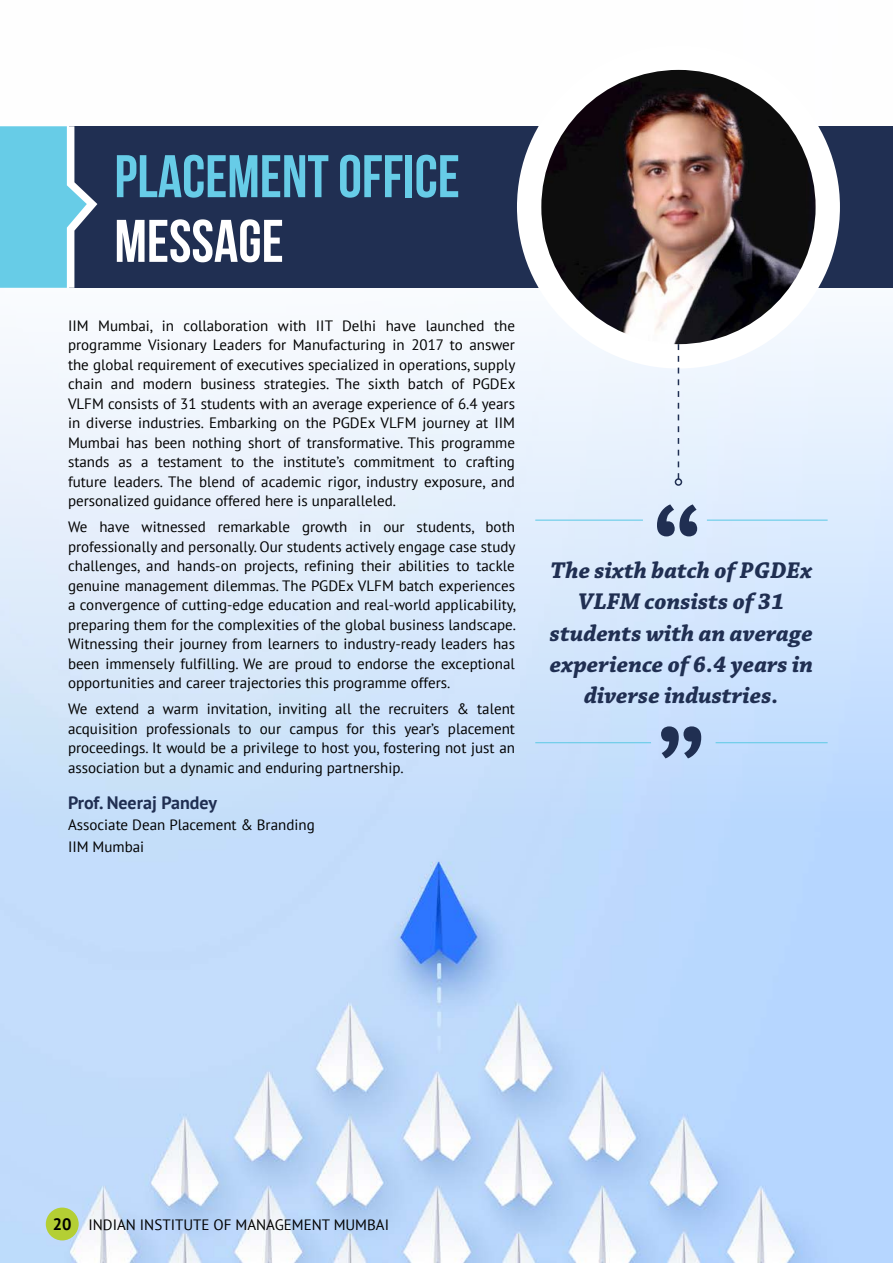
<style>
.page{position:relative;width:893px;height:1263px;background:#fff}
.page>*{position:absolute;margin:0;border:0;box-sizing:border-box;transform-origin:0 0}
.t1{font:700 60px "Bebas Neue";color:#67cce7}
.t2{font:700 60px "Bebas Neue";color:#fff}
.t3{font:italic 700 24px/31.2px "Chaparral Pro";color:#202f52;text-align:center}
.t4{font:700 18px "PT Sans";color:#202f52}
.t5{font:15px/19.5px "PT Sans";color:#000;text-align:justify}
.s1{font-weight:700;font-size:16.5px}
</style>
<div class="page">
<img style="left:0;top:313px;width:893px;height:950px">
<div style="left:70px;top:126px;width:823px;height:162px;background:#202f52"></div>
<svg style="left:0;top:126px;width:97px;height:162px"></svg>
<div style="left:517px;top:46px;width:323px;height:322px;background:#fff;border-radius:50%"></div>
<img style="left:541px;top:70px;width:275px;height:274px;border-radius:137px">
<svg style="left:678px;top:344px;width:1px;height:134px"></svg>
<div style="left:675px;top:478px;width:7px;height:8px;border:2px solid #202f52;border-radius:50%"></div>
<svg style="left:657px;top:504px;width:40px;height:32px"></svg>
<hr style="left:535px;top:520px;width:108px;height:1px;background:#67cce7">
<hr style="left:707px;top:520px;width:121px;height:1px;background:#67cce7">
<svg style="left:661px;top:726px;width:40px;height:32px"></svg>
<hr style="left:716px;top:742px;width:112px;height:1px;background:#67cce7">
<hr style="left:535px;top:742px;width:116px;height:1px;background:#67cce7">
<div style="left:46px;top:1207px;width:33px;height:33px;background:#b4cf34;border-radius:50%"></div>
<h1 class="t1" style="left:114px;top:144px;width:347px">PLACEMENT OFFICE</h1>
<h1 class="t2" style="left:114px;top:208px;width:171px">MESSAGE</h1>
<p class="t5" style="left:68px;top:315px;width:449px">IIM Mumbai, in collaboration with IIT Delhi have launched the programme Visionary Leaders for Manufacturing in 2017 to answer the global requirement of executives specialized in operations, supply chain and modern business strategies. The sixth batch of PGDEx VLFM consists of 31 students with an average experience of 6.4 years in diverse industries. Embarking on the PGDEx VLFM journey at IIM Mumbai has been nothing short of transformative. This programme stands as a testament to the institute’s commitment to crafting future leaders. The blend of academic rigor, industry exposure, and personalized guidance offered here is unparalleled.</p>
<p class="t5" style="left:68px;top:517px;width:450px">We have witnessed remarkable growth in our students, both professionally and personally. Our students actively engage case study challenges, and hands-on projects, refining their abilities to tackle genuine management dilemmas. The PGDEx VLFM batch experiences a convergence of cutting-edge education and real-world applicability, preparing them for the complexities of the global business landscape.<br>Witnessing their journey from learners to industry-ready leaders has been immensely fulfilling. We are proud to endorse the exceptional opportunities and career trajectories this programme offers.</p>
<p class="t5" style="left:68px;top:699px;width:448px">We extend a warm invitation, inviting all the recruiters &amp; talent acquisition professionals to our campus for this year’s placement proceedings. It would be a privilege to host you, fostering not just an association but a dynamic and enduring partnership.</p>
<p class="t4" style="left:68px;top:791px;width:151px">Prof. Neeraj Pandey</p>
<p class="t5" style="left:68px;top:814px;width:248px;line-height:21.6px">Associate Dean Placement &amp; Branding<br>IIM Mumbai</p>
<h2 class="t3" style="left:550px;top:556px;width:265px">The sixth batch of PGDEx<br>VLFM consists of 31 students with an average experience of 6.4 years in diverse industries.</h2>
<p class="t5" style="left:53px;top:1214px;width:338px"><span class="s1">20</span> INDIAN INSTITUTE OF MANAGEMENT MUMBAI</p>
</div>
